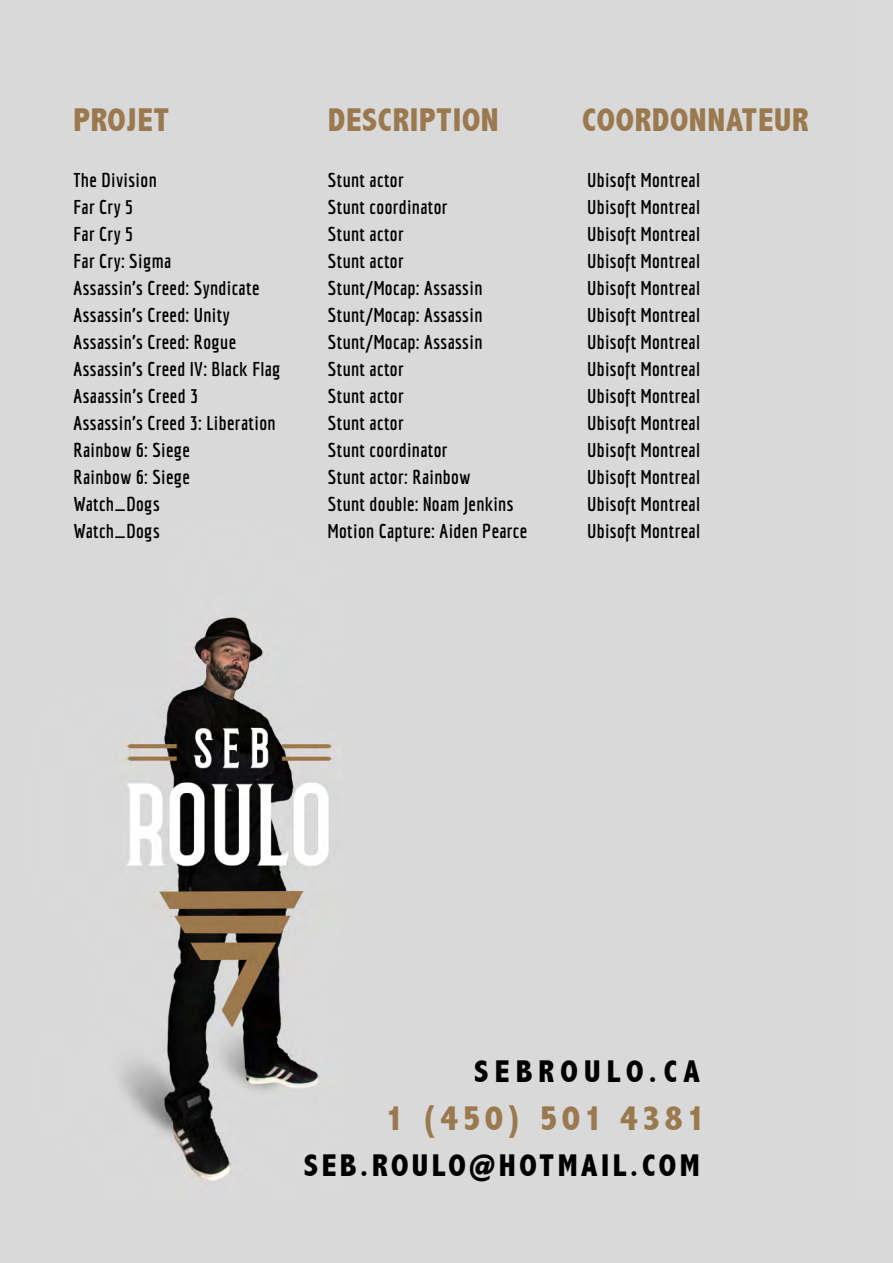
<style>
.page{position:relative;width:893px;height:1263px;background:#d9d9d9}
.page>*{position:absolute;margin:0;border:0;box-sizing:border-box;transform-origin:0 0}
.t1{font:800 condensed 36px "Abadi";letter-spacing:.11em;color:#9b794f}
.t2{font:800 condensed 33px "Abadi";letter-spacing:.02em;color:#9b794f}
.t3{font:800 condensed 31.5px "Abadi";letter-spacing:.11em;color:#000}
.t4{font:800 condensed 31.5px "Abadi";letter-spacing:.2em;color:#000}
.t5{font:700 19.5px/27px "Economica";letter-spacing:.02em;color:#000}
</style>
<div class="page">
<h2 class="t2" style="left:74px;top:101px;width:97px">PROJET</h2>
<h2 class="t2" style="left:328px;top:101px;width:172px">DESCRIPTION</h2>
<h2 class="t2" style="left:582px;top:101px;width:228px">COORDONNATEUR</h2>
<p class="t5" style="left:74px;top:166px;width:208px">The Division<br>Far Cry 5<br>Far Cry 5<br>Far Cry: Sigma<br>Assassin’s Creed: Syndicate<br>Assassin’s Creed: Unity<br>Assassin’s Creed: Rogue<br>Assassin’s Creed IV: Black Flag<br>Asaassin’s Creed 3<br>Assassin’s Creed 3: Liberation<br>Rainbow 6: Siege<br>Rainbow 6: Siege<br>Watch_Dogs<br>Watch_Dogs</p>
<p class="t5" style="left:328px;top:166px;width:201px">Stunt actor<br>Stunt coordinator<br>Stunt actor<br>Stunt actor<br>Stunt/Mocap: Assassin<br>Stunt/Mocap: Assassin<br>Stunt/Mocap: Assassin<br>Stunt actor<br>Stunt actor<br>Stunt actor<br>Stunt coordinator<br>Stunt actor: Rainbow<br>Stunt double: Noam Jenkins<br>Motion Capture: Aiden Pearce</p>
<p class="t5" style="left:587px;top:166px;width:114px;text-align:justify">Ubisoft Montreal Ubisoft Montreal Ubisoft Montreal Ubisoft Montreal Ubisoft Montreal Ubisoft Montreal Ubisoft Montreal Ubisoft Montreal Ubisoft Montreal Ubisoft Montreal Ubisoft Montreal Ubisoft Montreal Ubisoft Montreal Ubisoft Montreal</p>
<h3 class="t4" style="left:474px;top:1053px;width:227px">SEBROULO.CA</h3>
<h1 class="t1" style="left:385px;top:1097px;width:321px">1 (450) 501 4381</h1>
<h3 class="t3" style="left:304px;top:1147px;width:397px">SEB.ROULO@HOTMAIL.COM</h3>
</div>
